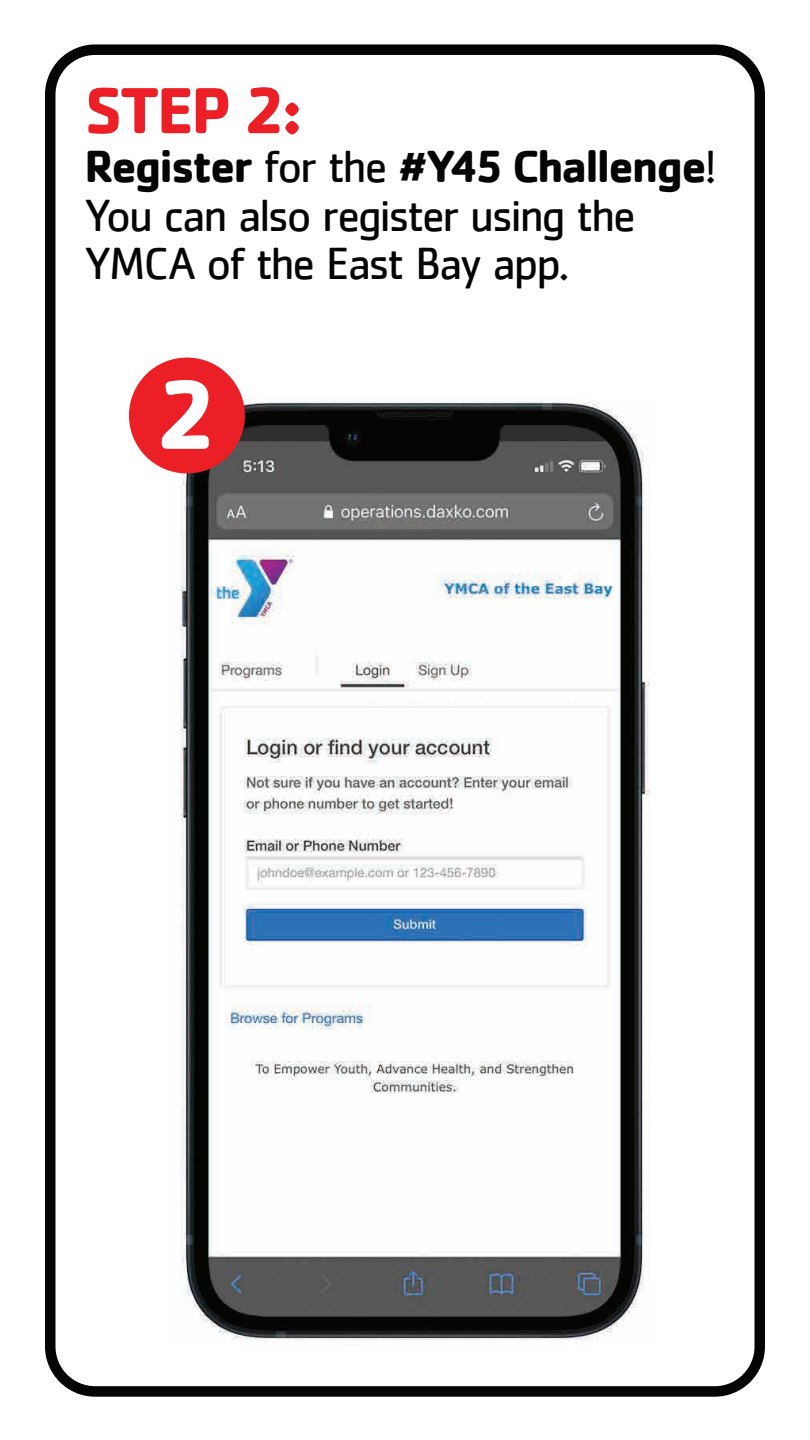
<style>
.page{position:relative;width:810px;height:1440px;background:#fff}
.page>*{position:absolute;margin:0;border:0;box-sizing:border-box;transform-origin:0 0}
.t1{font:700 101.02px "Cachet";color:#fff}
.t2{font:700 67.5px "Cachet";color:#ed1f26}
.t3{font:46.5px/48.8px "Cachet";letter-spacing:-.05em;color:#040503}
.s1{font-weight:700}
</style>
<div class="page">
<div style="left:45px;top:44px;width:720px;height:1353px;border:10px solid #040503;border-radius:45px"></div>
<img style="left:168px;top:398px;width:482px;height:942px">
<div style="left:129px;top:358px;width:116px;height:115px;background:#ed1f26;border-radius:50%"></div>
<h2 class="t2" style="left:85px;top:67px;width:220px">STEP 2:</h2>
<p class="t3" style="left:85px;top:141px;width:634px"><span class="s1">Register</span> for the <span class="s1">#Y45 Challenge</span>!<br>You can also register using the<br>YMCA of the East Bay app.</p>
<h1 class="t1" style="left:156px;top:349px;width:66px">2</h1>
</div>
